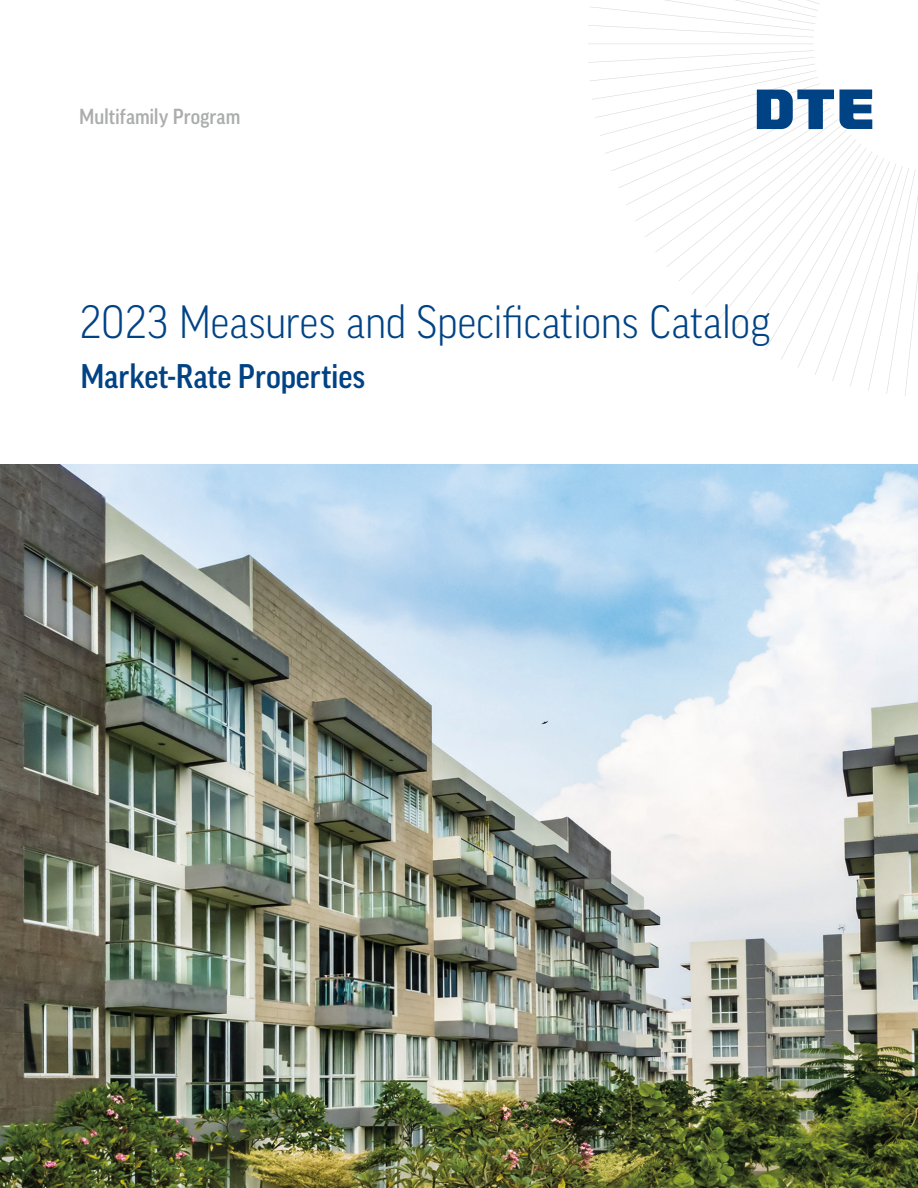
<style>
.page{position:relative;width:918px;height:1188px;background:#fff}
.page>*{position:absolute;margin:0;border:0;box-sizing:border-box;transform-origin:0 0}
.Headline{font:300 45px "Good Pro Narr";letter-spacing:-.005em;color:#004385}
.Headline-2{font:500 33px "Good Pro Narr";letter-spacing:-.005em;color:#004385}
.Eyebrow_Head__Progra{font:500 21px "Good Pro Narr";color:#abacac}
</style>
<div class="page">
<svg style="left:588px;top:0;width:232px;height:37px"></svg>
<img style="left:0;top:464px;width:918px;height:724px">
<svg style="left:588px;top:50px;width:330px;height:346px"></svg>
<p class="Eyebrow_Head__Progra" style="left:79px;top:104px;width:163px">Multifamily Program</p>
<p class="Headline" style="left:79px;top:297px;width:693px">2023 Measures and Specifications Catalog</p>
<p class="Headline-2" style="left:80px;top:357px;width:286px">Market-Rate Properties</p>
</div>
